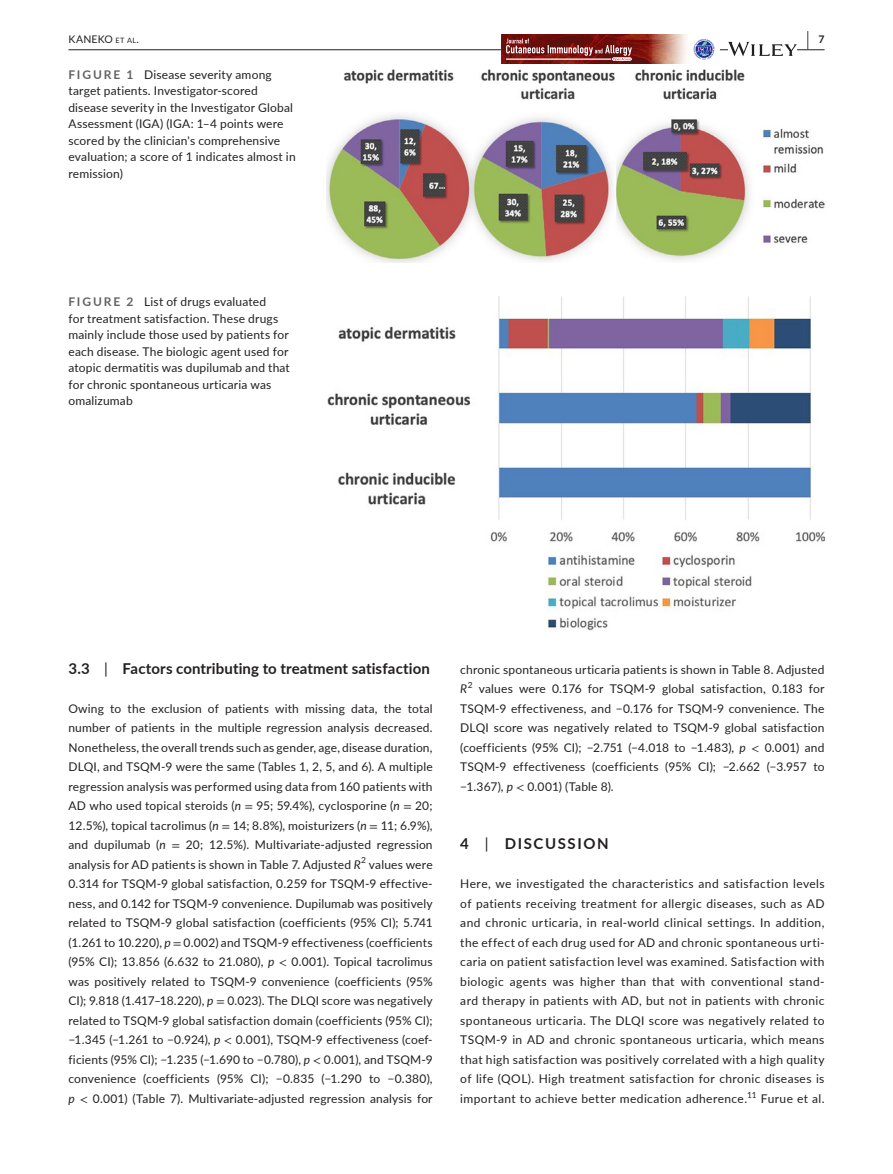
<style>
.page{position:relative;width:893px;height:1174px;background:#fff}
.page>*{position:absolute;margin:0;border:0;box-sizing:border-box;transform-origin:0 0}
.t1{font:700 19.5px "Lato";color:#231f20;scale:.43 1}
.t2{font:700 15px "Lato";letter-spacing:.01em;color:#231f20}
.t3{font:700 15px "Lato";letter-spacing:.11em;color:#231f20}
.t4{font:12px/19.5px "Lato";letter-spacing:.015em;color:#231f20;text-align:justify}
.t5{font:italic 12px "Lato";color:#231f20}
.t6{font:10.5px "Lato";letter-spacing:.015em;color:#231f20}
.t7{font:8.4px "Lato";color:#231f20}
.s1{font-size:7.35px}
.s2{font-weight:700;color:#636366}
.s3{font-weight:400}
.s4{font-style:italic}
.s5{font-family:"STIX"}
</style>
<div class="page">
<hr style="left:68px;top:49px;width:756px;height:1px;background:#231f20">
<img style="left:502px;top:35px;width:218px;height:28px">
<img style="left:577px;top:63px;width:76px;height:1px">
<img style="left:653px;top:63px;width:63px;height:1px">
<svg style="left:506px;top:38px;width:126px;height:23px"></svg>
<svg style="left:693px;top:38px;width:22px;height:22px"></svg>
<svg style="left:694px;top:39px;width:21px;height:21px"></svg>
<svg style="left:728px;top:42px;width:69px;height:14px"></svg>
<img style="left:327px;top:69px;width:497px;height:193px">
<img style="left:327px;top:296px;width:497px;height:334px">
<p class="t6" style="left:68px;top:31px;width:72px">KANEKO <span class="s1">et al</span>.</p>
<h1 class="t1" style="left:807px;top:25px;width:43px">| <sup>7</sup></h1>
<p class="t4" style="left:68px;top:66px;width:229px;line-height:16.5px;text-align:left"><span class="s2">FIGURE 1</span> Disease severity among target patients. Investigator-scored disease severity in the Investigator Global Assessment (IGA) (IGA: 1–4 points were scored by the clinician's comprehensive evaluation; a score of 1 indicates almost in remission)</p>
<p class="t4" style="left:68px;top:293px;width:223px;line-height:16.5px;text-align:left"><span class="s2">FIGURE 2</span> List of drugs evaluated<br>for treatment satisfaction. These drugs mainly include those used by patients for each disease. The biologic agent used for atopic dermatitis was dupilumab and that for chronic spontaneous urticaria was omalizumab</p>
<p class="t2" style="left:68px;top:657px;width:363px">3.3 <span class="s3">|</span> Factors contributing to treatment satisfaction</p>
<p class="t4" style="left:68px;top:698px;width:366px">Owing to the exclusion of patients with missing data, the total number of patients in the multiple regression analysis decreased.<br>Nonetheless, the overall trends such as gender, age, disease duration, DLQI, and TSQM-9 were the same (Tables 1, 2, 5, and 6). A multiple regression analysis was performed using data from 160 patients with AD who used topical steroids (<span class="s4">n</span> <span class="s5">=</span> 95; 59.4%), cyclosporine (<span class="s4">n</span> <span class="s5">=</span> 20; 12.5%), topical tacrolimus (<span class="s4">n</span> <span class="s5">=</span> 14; 8.8%), moisturizers (<span class="s4">n</span> <span class="s5">=</span> 11; 6.9%), and dupilumab (<span class="s4">n</span> <span class="s5">=</span> 20; 12.5%). Multivariate-adjusted regression analysis for AD patients is shown in Table 7. Adjusted <span class="s4">R</span><sup>2</sup> values were 0.314 for TSQM-9 global satisfaction, 0.259 for TSQM-9 effective&shy;ness, and 0.142 for TSQM-9 convenience. Dupilumab was positively related to TSQM-9 global satisfaction (coefficients (95% CI); 5.741 (1.261 to 10.220), <span class="s4">p</span> <span class="s5">=</span> 0.002) and TSQM-9 effectiveness (coefficients (95% CI); 13.856 (6.632 to 21.080), <span class="s4">p</span> <span class="s5">&lt;</span> 0.001). Topical tacrolimus was positively related to TSQM-9 convenience (coefficients (95% CI); 9.818 (1.417–18.220), <span class="s4">p</span> <span class="s5">=</span> 0.023). The DLQI score was negatively related to TSQM-9 global satisfaction domain (coefficients (95% CI); −1.345 (−1.261 to −0.924), <span class="s4">p</span> <span class="s5">&lt;</span> 0.001), TSQM-9 effectiveness (coef&shy;ficients (95% CI); −1.235 (−1.690 to −0.780), <span class="s4">p</span> <span class="s5">&lt;</span> 0.001), and TSQM-9 convenience (coefficients (95% CI); −0.835 (−1.290 to −0.380), <span class="s4">p</span> <span class="s5">&lt;</span> 0.001) (Table 7). Multivariate-adjusted regression analysis for</p>
<p class="t4" style="left:460px;top:659px;width:366px">chronic spontaneous urticaria patients is shown in Table 8. Adjusted</p>
<p class="t5" style="left:460px;top:680px;width:8px">R</p>
<p class="t7" style="left:468px;top:679px;width:6px">2</p>
<p class="t4" style="left:460px;top:678px;width:366px;text-indent:18px">values were 0.176 for TSQM-9 global satisfaction, 0.183 for TSQM-9 effectiveness, and −0.176 for TSQM-9 convenience. The DLQI score was negatively related to TSQM-9 global satisfaction (coefficients (95% CI); −2.751 (−4.018 to −1.483), <span class="s4">p</span> <span class="s5">&lt;</span> 0.001) and TSQM-9 effectiveness (coefficients (95% CI); −2.662 (−3.957 to −1.367), <span class="s4">p</span> <span class="s5">&lt;</span> 0.001) (Table 8).</p>
<p class="t3" style="left:460px;top:833px;width:150px">4 <span class="s3">|</span> DISCUSSION</p>
<p class="t4" style="left:460px;top:873px;width:366px">Here, we investigated the characteristics and satisfaction levels of patients receiving treatment for allergic diseases, such as AD and chronic urticaria, in real-world clinical settings. In addition, the effect of each drug used for AD and chronic spontaneous urti&shy;caria on patient satisfaction level was examined. Satisfaction with biologic agents was higher than that with conventional stand&shy;ard therapy in patients with AD, but not in patients with chronic spontaneous urticaria. The DLQI score was negatively related to TSQM-9 in AD and chronic spontaneous urticaria, which means that high satisfaction was positively correlated with a high quality of life (QOL). High treatment satisfaction for chronic diseases is important to achieve better medication adherence.<sup>11</sup> Furue et al.</p>
</div>
